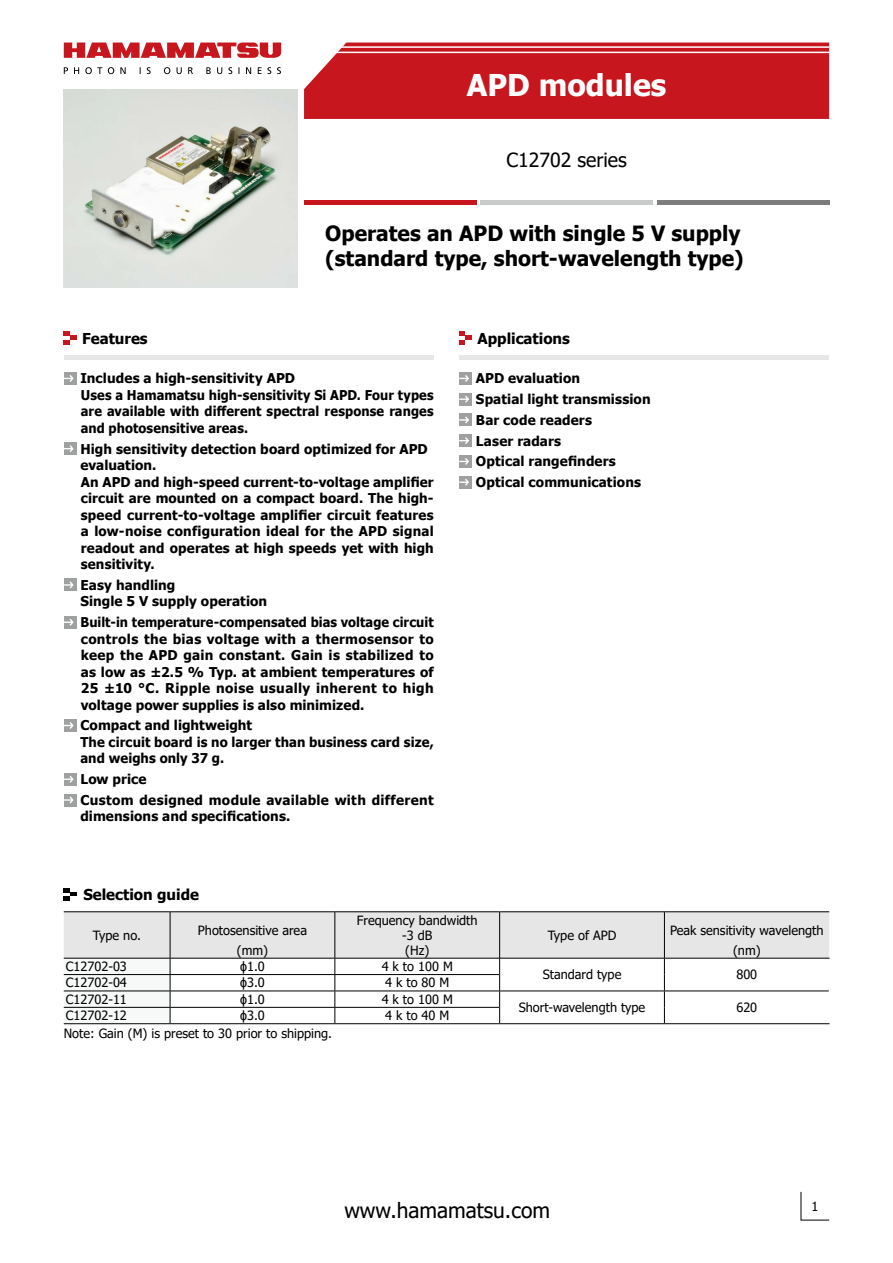
<style>
.page{position:relative;width:893px;height:1263px;background:#fff}
.page>*{position:absolute;margin:0;border:0;box-sizing:border-box;transform-origin:0 0}
.t1{font:700 30px "Tahoma";color:#fff}
.t2{font:700 21px/25.5px "Tahoma";color:#000}
.t3{font:21px "Tahoma";color:#000}
.t4{font:19.5px "Tahoma";color:#000}
.t5{font:700 15px "Tahoma";color:#000}
.t6{font:700 13.5px/16.5px "Tahoma";letter-spacing:.01em;color:#000}
.t7{font:700 13.5px/16.5px "Tahoma";letter-spacing:.01em;color:#000;text-align:justify;scale:.95 1}
.t8{font:12.75px/19.2px "Tahoma";color:#000;text-align:center}
</style>
<div class="page">
<div style="left:304px;top:43px;width:525px;height:76px;background:#c8161e"></div>
<div style="left:304px;top:200px;width:172px;height:5px;background:#c8161e"></div>
<div style="left:480px;top:200px;width:173px;height:5px;background:#c9caca"></div>
<div style="left:657px;top:200px;width:172px;height:5px;background:#7d7d7d"></div>
<hr style="left:304px;top:46px;width:525px;height:2px;background:#fff">
<hr style="left:304px;top:52px;width:525px;height:1px;background:#fff">
<svg style="left:64px;top:43px;width:217px;height:15px"></svg>
<svg style="left:64px;top:67px;width:217px;height:7px"></svg>
<svg style="left:800px;top:1191px;width:30px;height:30px"></svg>
<img style="left:64px;top:89px;width:234px;height:198px">
<svg style="left:64px;top:888px;width:13px;height:13px"></svg>
<hr style="left:64px;top:911px;width:106px;height:1px;background:#000">
<hr style="left:170px;top:911px;width:165px;height:1px;background:#000">
<hr style="left:335px;top:911px;width:165px;height:1px;background:#000">
<hr style="left:500px;top:911px;width:164px;height:1px;background:#000">
<svg style="left:64px;top:912px;width:765px;height:111px"></svg>
<hr style="left:64px;top:974px;width:106px;height:1px;background:#000">
<hr style="left:170px;top:974px;width:165px;height:1px;background:#000">
<hr style="left:64px;top:991px;width:106px;height:1px;background:#000">
<hr style="left:170px;top:991px;width:165px;height:1px;background:#000">
<hr style="left:64px;top:1007px;width:106px;height:1px;background:#000">
<hr style="left:170px;top:1007px;width:165px;height:1px;background:#000">
<hr style="left:64px;top:1023px;width:106px;height:1px;background:#000">
<hr style="left:170px;top:1023px;width:165px;height:1px;background:#000">
<hr style="left:335px;top:974px;width:164px;height:1px;background:#000">
<hr style="left:335px;top:991px;width:165px;height:1px;background:#000">
<hr style="left:500px;top:991px;width:164px;height:1px;background:#000">
<hr style="left:335px;top:1007px;width:164px;height:1px;background:#000">
<hr style="left:335px;top:1023px;width:165px;height:1px;background:#000">
<hr style="left:500px;top:1023px;width:164px;height:1px;background:#000">
<hr style="left:664px;top:991px;width:165px;height:1px;background:#000">
<hr style="left:664px;top:1023px;width:166px;height:1px;background:#000">
<hr style="left:664px;top:911px;width:165px;height:1px;background:#000">
<hr style="left:664px;top:912px;width:1px;height:46px;background:#000">
<hr style="left:664px;top:958px;width:166px;height:1px;background:#000">
<svg style="left:64px;top:331px;width:13px;height:13px"></svg>
<div style="left:64px;top:355px;width:370px;height:5px;background:#e6e6e6"></div>
<div style="left:64px;top:372px;width:13px;height:13px;background:#9fa0a0"></div>
<svg style="left:64px;top:375px;width:10px;height:7px"></svg>
<div style="left:64px;top:442px;width:13px;height:13px;background:#9fa0a0"></div>
<svg style="left:64px;top:445px;width:10px;height:7px"></svg>
<div style="left:64px;top:579px;width:13px;height:12px;background:#9fa0a0"></div>
<svg style="left:64px;top:581px;width:10px;height:8px"></svg>
<div style="left:64px;top:616px;width:13px;height:13px;background:#9fa0a0"></div>
<svg style="left:64px;top:619px;width:10px;height:7px"></svg>
<div style="left:64px;top:719px;width:13px;height:13px;background:#9fa0a0"></div>
<svg style="left:64px;top:722px;width:10px;height:7px"></svg>
<div style="left:64px;top:773px;width:13px;height:13px;background:#9fa0a0"></div>
<svg style="left:64px;top:776px;width:10px;height:7px"></svg>
<div style="left:64px;top:794px;width:13px;height:12px;background:#9fa0a0"></div>
<svg style="left:64px;top:796px;width:10px;height:8px"></svg>
<svg style="left:459px;top:331px;width:13px;height:13px"></svg>
<div style="left:459px;top:355px;width:370px;height:5px;background:#e6e6e6"></div>
<div style="left:459px;top:372px;width:13px;height:13px;background:#9fa0a0"></div>
<svg style="left:459px;top:375px;width:10px;height:7px"></svg>
<div style="left:459px;top:393px;width:13px;height:13px;background:#9fa0a0"></div>
<svg style="left:459px;top:396px;width:10px;height:7px"></svg>
<div style="left:459px;top:414px;width:13px;height:12px;background:#9fa0a0"></div>
<svg style="left:459px;top:416px;width:10px;height:8px"></svg>
<div style="left:459px;top:434px;width:13px;height:13px;background:#9fa0a0"></div>
<svg style="left:459px;top:437px;width:10px;height:7px"></svg>
<div style="left:459px;top:455px;width:13px;height:13px;background:#9fa0a0"></div>
<svg style="left:459px;top:458px;width:10px;height:7px"></svg>
<div style="left:459px;top:476px;width:13px;height:13px;background:#9fa0a0"></div>
<svg style="left:459px;top:479px;width:10px;height:7px"></svg>
<h1 class="t1" style="left:467px;top:64px;width:201px">APD modules</h1>
<h3 class="t4" style="left:506px;top:146px;width:122px">C12702 series</h3>
<h2 class="t2" style="left:325px;top:221px;width:420px">Operates an APD with single 5 V supply (standard type, short-wavelength type)</h2>
<p class="t5" style="left:82px;top:328px;width:67px">Features</p>
<p class="t6" style="left:80px;top:371px;width:355px">Includes a high-sensitivity APD<br>Uses a Hamamatsu high-sensitivity Si APD. Four types are available with different spectral response ranges and photosensitive areas.</p>
<p class="t6" style="left:80px;top:441px;width:355px">High sensitivity detection board optimized for APD evaluation.<br>An APD and high-speed current-to-voltage amplifier circuit are mounted on a compact board. The high&shy;speed current-to-voltage amplifier circuit features a low-noise configuration ideal for the APD signal readout and operates at high speeds yet with high sensitivity.</p>
<p class="t6" style="left:80px;top:577px;width:188px">Easy handling<br>Single 5 V supply operation</p>
<p class="t7" style="left:80px;top:614px;width:373px">Built-in temperature-compensated bias voltage circuit controls the bias voltage with a thermosensor to keep the APD gain constant. Gain is stabilized to as low as ±2.5 % Typ. at ambient temperatures of 25 ±10 °C. Ripple noise usually inherent to high voltage power supplies is also minimized.</p>
<p class="t6" style="left:80px;top:718px;width:355px">Compact and lightweight<br>The circuit board is no larger than business card size, and weighs only 37 g.</p>
<p class="t6" style="left:80px;top:769px;width:355px;line-height:20.7px">Low price<br>Custom designed module available with different</p>
<p class="t6" style="left:80px;top:809px;width:211px">dimensions and specifications.</p>
<p class="t5" style="left:477px;top:328px;width:94px">Applications</p>
<p class="t6" style="left:476px;top:369px;width:176px;line-height:20.7px">APD evaluation<br>Spatial light transmission<br>Bar code readers<br>Laser radars<br>Optical rangefinders<br>Optical communications</p>
<p class="t5" style="left:83px;top:884px;width:117px">Selection guide</p>
<p class="t8" style="left:93px;top:926px;width:50px">Type no.</p>
<p class="t8" style="left:198px;top:922px;width:111px">Photosensitive area (mm)</p>
<p class="t8" style="left:357px;top:913px;width:122px;line-height:15px">Frequency bandwidth -3 dB<br>(Hz)</p>
<p class="t8" style="left:66px;top:957px;width:63px">C12702-03</p>
<p class="t8" style="left:240px;top:957px;width:26px">ϕ1.0</p>
<p class="t8" style="left:382px;top:957px;width:73px">4 k to 100 M</p>
<p class="t8" style="left:66px;top:974px;width:63px">C12702-04</p>
<p class="t8" style="left:240px;top:974px;width:26px">ϕ3.0</p>
<p class="t8" style="left:385px;top:974px;width:66px">4 k to 80 M</p>
<p class="t8" style="left:66px;top:990px;width:63px">C12702-11</p>
<p class="t8" style="left:240px;top:990px;width:26px">ϕ1.0</p>
<p class="t8" style="left:382px;top:990px;width:73px">4 k to 100 M</p>
<p class="t8" style="left:66px;top:1007px;width:63px">C12702-12</p>
<p class="t8" style="left:240px;top:1007px;width:26px">ϕ3.0</p>
<p class="t8" style="left:385px;top:1007px;width:66px">4 k to 40 M</p>
<p class="t8" style="left:64px;top:1024px;width:270px">Note: Gain (M) is preset to 30 prior to shipping.</p>
<p class="t8" style="left:548px;top:926px;width:70px">Type of APD</p>
<p class="t8" style="left:670px;top:922px;width:155px">Peak sensitivity wavelength (nm)</p>
<p class="t8" style="left:543px;top:966px;width:80px">Standard type</p>
<p class="t8" style="left:736px;top:966px;width:22px">800</p>
<p class="t8" style="left:519px;top:998px;width:128px">Short-wavelength type</p>
<p class="t8" style="left:736px;top:998px;width:22px">620</p>
<h2 class="t3" style="left:344px;top:1196px;width:207px">www.hamamatsu.com</h2>
<p class="t8" style="left:811px;top:1197px;width:8px">1</p>
</div>
